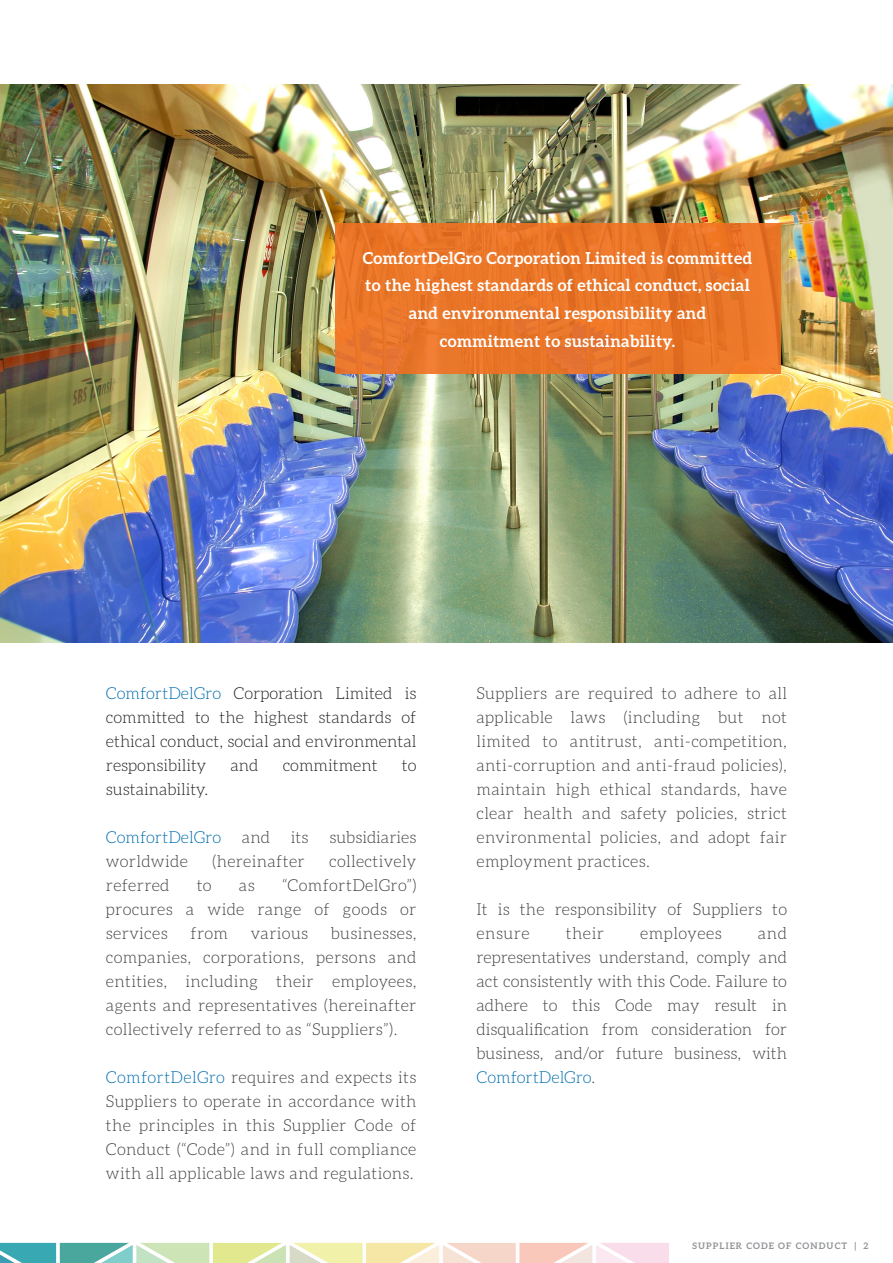
<style>
.page{position:relative;width:893px;height:1263px;background:#fff}
.page>*{position:absolute;margin:0;border:0;box-sizing:border-box;transform-origin:0 0}
.t1{font:300 16.5px/24px "Aleo";letter-spacing:.02em;color:#404041;text-align:justify}
.t2{font:300 16.5px/24px "Aleo";color:#231f20;text-align:justify}
.t3{font:700 16.5px/27.6px "Aleo";letter-spacing:.02em;color:#fff;text-align:center}
.t4{font:300 16.5px "Aleo";color:#006dae}
.t5{font:300 16.5px "Aleo";color:#404041}
.t6{font:700 9px "Aleo";letter-spacing:.12em;color:#929497}
.s1{color:#006dae}
</style>
<div class="page">
<img style="left:0;top:85px;width:893px;height:557px">
<svg style="left:0;top:1243px;width:669px;height:20px;background:#d1dbc2"></svg>
<div style="left:335px;top:223px;width:445px;height:151px;background:linear-gradient(to right,#ea762a,#ea7528)"></div>
<p class="t3" style="left:363px;top:244px;width:391px">ComfortDelGro Corporation Limited is committed to the highest standards of ethical conduct, social and environmental responsibility and commitment to sustainability.</p>
<p class="t2" style="left:106px;top:681px;width:312px"><span class="s1">ComfortDelGro</span> Corporation Limited is committed to the highest standards of ethical conduct, social and environmental responsibility</p>
<p class="t2" style="left:230px;top:753px;width:30px">and</p>
<p class="t2" style="left:283px;top:753px;width:96px">commitment</p>
<p class="t2" style="left:402px;top:753px;width:16px">to</p>
<p class="t2" style="left:106px;top:777px;width:104px">sustainability.</p>
<p class="t4" style="left:106px;top:828px;width:117px">ComfortDelGro</p>
<p class="t1" style="left:242px;top:825px;width:30px">and</p>
<p class="t1" style="left:291px;top:825px;width:19px">its</p>
<p class="t5" style="left:329px;top:828px;width:89px">subsidiaries</p>
<p class="t1" style="left:106px;top:849px;width:83px">worldwide</p>
<p class="t1" style="left:212px;top:849px;width:94px">(hereinafter</p>
<p class="t1" style="left:329px;top:849px;width:89px">collectively</p>
<p class="t1" style="left:106px;top:873px;width:65px">referred</p>
<p class="t1" style="left:197px;top:873px;width:16px">to</p>
<p class="t1" style="left:239px;top:873px;width:17px">as</p>
<p class="t1" style="left:106px;top:873px;width:312px;text-indent:176px">“ComfortDelGro”) procures a wide range of goods or services</p>
<p class="t1" style="left:106px;top:921px;width:312px;text-indent:225px">businesses, companies, corporations, persons and entities, including their employees, agents and representatives (hereinafter collectively referred to as “Suppliers”).</p>
<p class="t1" style="left:106px;top:1065px;width:312px"><span class="s1">ComfortDelGro</span> requires and expects its Suppliers to operate in accordance with the principles in this Supplier Code of Conduct (“Code”) and in full compliance with all applicable laws and regulations.</p>
<p class="t1" style="left:190px;top:921px;width:39px">from</p>
<p class="t1" style="left:251px;top:921px;width:59px">various</p>
<p class="t1" style="left:476px;top:681px;width:312px">Suppliers are required to adhere to all applicable laws (including but not limited to antitrust, anti-competition, anti-corruption and anti-fraud policies), maintain high ethical standards, have clear health and safety policies, strict environmental policies, and adopt fair employment practices.</p>
<p class="t1" style="left:476px;top:897px;width:312px">It is the responsibility of Suppliers to ensure</p>
<p class="t1" style="left:476px;top:921px;width:312px;text-indent:281px">and representatives understand, comply and act consistently with this Code. Failure to adhere to this Code may result in disqualification from consideration for business, and/or future business, with <span class="s1">ComfortDelGro</span>.</p>
<p class="t1" style="left:566px;top:921px;width:40px">their</p>
<p class="t1" style="left:640px;top:921px;width:83px">employees</p>
<p class="t6" style="left:693px;top:1241px;width:177px">SUPPLIER CODE OF CONDUCT | 2</p>
</div>
